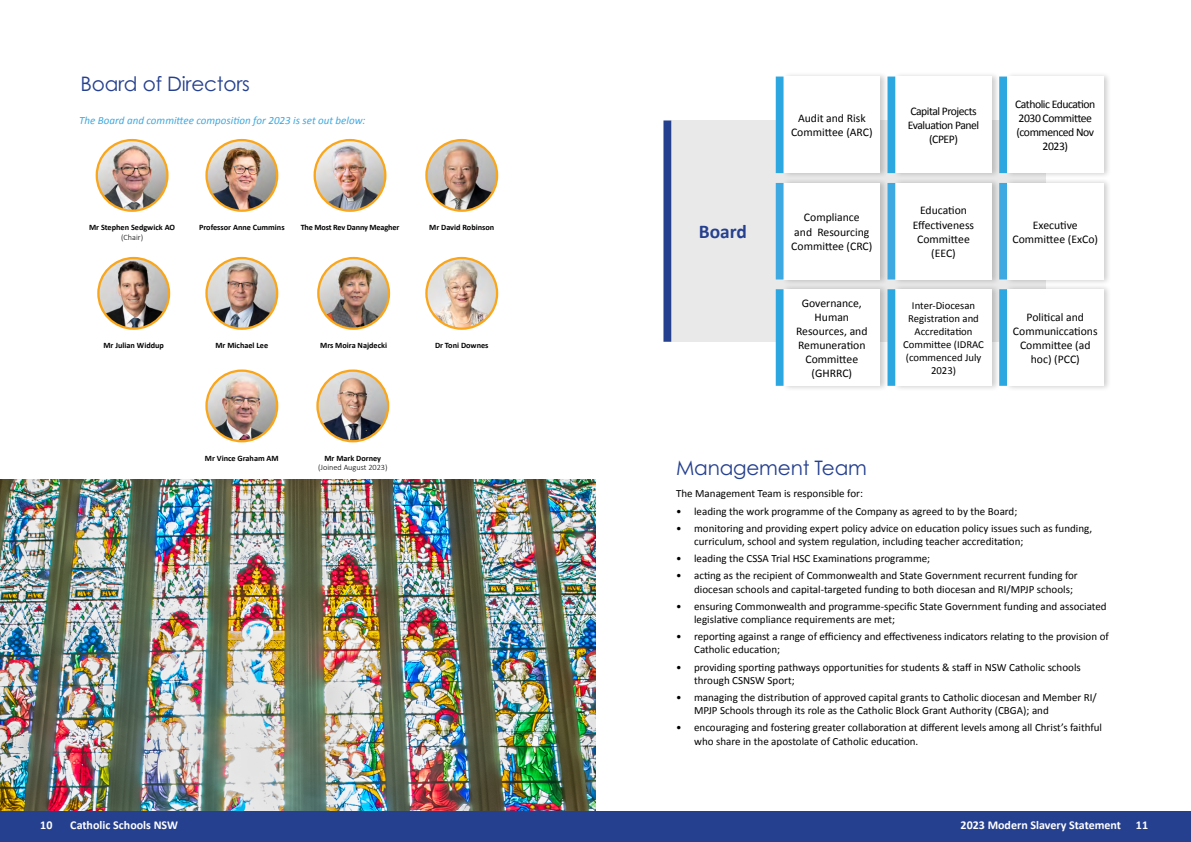
<style>
.page{position:relative;width:1191px;height:842px;background:#fff}
.page>*{position:absolute;margin:0;border:0;box-sizing:border-box;transform-origin:0 0}
.Red_heading{font:20px "Century Gothic Pro";letter-spacing:-.01em;color:#25408f}
.t1{font:700 19.5px "Calibri";color:#25408f}
.t2{font:700 12px "Calibri";color:#fff}
.heading_3{font:11.7px/14px "Calibri";color:#000;text-align:center}
.heading_3-2{font:11.7px/14px "Calibri";letter-spacing:-.04em;color:#000;text-align:center}
.CW_Normal{font:11px/13.2px "Calibri";color:#000}
.t3{font:italic 11px "Calibri";color:#3ea9e0}
.heading_3-3{font:10.7px/12.8px "Calibri";color:#000;text-align:center}
.CW_Normal-2{font:700 8.2px/9.9px "Calibri";color:#000;text-align:center}
.CW_Normal-3{font:300 8.2px/9.9px "Calibri";color:#000;text-align:center}
.CW_Normal-4{font:700 8.2px "Calibri";letter-spacing:-.02em;color:#000}
.s1{font-weight:300}
.s2{font-weight:700}
</style>
<div class="page">
<img style="left:97px;top:140px;width:70px;height:71px;border-radius:35px">
<div style="left:96px;top:139px;width:73px;height:73px;border:2px solid #faa61a;border-radius:50%"></div>
<img style="left:98px;top:258px;width:71px;height:71px;border-radius:35px">
<div style="left:97px;top:257px;width:73px;height:73px;border:2px solid #faa61a;border-radius:50%"></div>
<img style="left:206px;top:371px;width:71px;height:70px;border-radius:35px">
<div style="left:205px;top:369px;width:73px;height:73px;border:2px solid #faa61a;border-radius:50%"></div>
<img style="left:206px;top:140px;width:71px;height:71px;border-radius:35px">
<div style="left:205px;top:139px;width:73px;height:73px;border:2px solid #faa61a;border-radius:50%"></div>
<img style="left:206px;top:258px;width:71px;height:71px;border-radius:35px">
<div style="left:205px;top:257px;width:73px;height:73px;border:2px solid #faa61a;border-radius:50%"></div>
<img style="left:426px;top:259px;width:71px;height:70px">
<div style="left:425px;top:257px;width:73px;height:73px;border:2px solid #faa61a;border-radius:50%"></div>
<img style="left:426px;top:140px;width:71px;height:71px;border-radius:35px">
<div style="left:425px;top:139px;width:73px;height:73px;border:2px solid #faa61a;border-radius:50%"></div>
<img style="left:318px;top:258px;width:71px;height:71px;border-radius:35px">
<div style="left:317px;top:257px;width:73px;height:73px;border:2px solid #faa61a;border-radius:50%"></div>
<img style="left:317px;top:371px;width:71px;height:70px;border-radius:35px">
<div style="left:316px;top:369px;width:73px;height:73px;border:2px solid #faa61a;border-radius:50%"></div>
<img style="left:315px;top:140px;width:70px;height:71px;border-radius:35px">
<div style="left:313px;top:139px;width:73px;height:73px;border:2px solid #faa61a;border-radius:50%"></div>
<div style="left:671px;top:121px;width:374px;height:221px;background:#e9e9ea"></div>
<div style="left:781px;top:71px;width:107px;height:108px;background:#000;opacity:.2"></div>
<div style="left:783px;top:77px;width:97px;height:96px;background:#fff"></div>
<div style="left:781px;top:284px;width:107px;height:107px;background:#000;opacity:.2"></div>
<div style="left:783px;top:289px;width:97px;height:97px;background:#fff"></div>
<div style="left:892px;top:71px;width:108px;height:108px;background:#000;opacity:.2"></div>
<div style="left:895px;top:77px;width:97px;height:96px;background:#fff"></div>
<div style="left:892px;top:284px;width:108px;height:107px;background:#000;opacity:.2"></div>
<div style="left:895px;top:289px;width:97px;height:97px;background:#fff"></div>
<div style="left:1004px;top:71px;width:108px;height:108px;background:#000;opacity:.2"></div>
<div style="left:1007px;top:77px;width:96px;height:96px;background:#fff"></div>
<div style="left:1004px;top:284px;width:108px;height:107px;background:#000;opacity:.2"></div>
<div style="left:1007px;top:289px;width:96px;height:97px;background:#fff"></div>
<div style="left:1004px;top:177px;width:108px;height:108px;background:#000;opacity:.2"></div>
<div style="left:1007px;top:183px;width:96px;height:96px;background:#fff"></div>
<div style="left:775px;top:77px;width:8px;height:96px;background:#2da7df"></div>
<div style="left:663px;top:120px;width:8px;height:222px;background:#25408f"></div>
<div style="left:781px;top:177px;width:107px;height:108px;background:#000;opacity:.2"></div>
<div style="left:783px;top:183px;width:97px;height:96px;background:#fff"></div>
<div style="left:775px;top:183px;width:8px;height:96px;background:#3ea9e0"></div>
<div style="left:775px;top:289px;width:8px;height:97px;background:#2da7df"></div>
<div style="left:999px;top:77px;width:8px;height:96px;background:#2da7df"></div>
<div style="left:999px;top:183px;width:8px;height:96px;background:#3ea9e0"></div>
<div style="left:999px;top:289px;width:8px;height:97px;background:#2da7df"></div>
<div style="left:887px;top:77px;width:8px;height:96px;background:#2da7df"></div>
<div style="left:892px;top:177px;width:108px;height:108px;background:#000;opacity:.2"></div>
<div style="left:895px;top:183px;width:97px;height:96px;background:#fff"></div>
<div style="left:887px;top:183px;width:8px;height:96px;background:#3ea9e0"></div>
<div style="left:887px;top:289px;width:8px;height:97px;background:#2da7df"></div>
<img style="left:0;top:480px;width:595px;height:331px">
<div style="left:0;top:811px;width:1191px;height:31px;background:#25408f"></div>
<p class="Red_heading" style="left:81px;top:72px;width:171px">Board of Directors</p>
<p class="t3" style="left:79px;top:113px;width:288px">The Board and committee composition for 2023 is set out below:</p>
<p class="CW_Normal-2" style="left:89px;top:222px;width:88px">Mr Stephen Sedgwick AO <span class="s1">(Chair)</span></p>
<p class="CW_Normal-2" style="left:199px;top:222px;width:87px">Professor Anne Cummins</p>
<p class="CW_Normal-4" style="left:301px;top:221px;width:100px">The Most Rev Danny Meagher</p>
<p class="t1" style="left:699px;top:218px;width:50px">Board</p>
<p class="CW_Normal-2" style="left:429px;top:222px;width:67px">Mr David Robinson</p>
<p class="CW_Normal-2" style="left:103px;top:340px;width:62px">Mr Julian Widdup</p>
<p class="CW_Normal-2" style="left:215px;top:340px;width:54px">Mr Michael Lee</p>
<p class="CW_Normal-2" style="left:435px;top:340px;width:55px">Dr Toni Downes</p>
<p class="CW_Normal-2" style="left:320px;top:340px;width:68px">Mrs Moira Najdecki</p>
<p class="heading_3" style="left:791px;top:111px;width:83px">Audit and Risk<br>Committee (ARC)</p>
<p class="heading_3" style="left:791px;top:210px;width:83px">Compliance<br>and Resourcing<br>Committee (CRC)</p>
<p class="heading_3" style="left:796px;top:296px;width:73px">Governance,<br>Human<br>Resources, and<br>Remuneration<br>Committee (GHRRC)</p>
<p class="CW_Normal-2" style="left:205px;top:453px;width:75px">Mr Vince Graham AM</p>
<p class="CW_Normal-3" style="left:318px;top:453px;width:71px"><span class="s2">Mr Mark Dorney </span>(Joined August 2023)</p>
<p class="Red_heading" style="left:676px;top:455px;width:192px">Management Team</p>
<p class="heading_3-2" style="left:908px;top:104px;width:73px">Capital Projects<br>Evaluation Panel (CPEP)</p>
<p class="heading_3" style="left:920px;top:203px;width:48px">Education</p>
<p class="heading_3" style="left:913px;top:217px;width:63px">Effectiveness</p>
<p class="heading_3" style="left:917px;top:231px;width:54px">Committee</p>
<p class="heading_3" style="left:931px;top:245px;width:26px">(EEC)</p>
<p class="heading_3-3" style="left:903px;top:299px;width:82px">Inter-Diocesan<br>Registration and<br>Accreditation<br>Committee (IDRAC (commenced July<br>2023)</p>
<p class="heading_3-2" style="left:1015px;top:97px;width:82px">Catholic Education<br>2030 Committee (commenced Nov<br>2023)</p>
<p class="heading_3" style="left:1012px;top:217px;width:87px">Executive<br>Committee (ExCo)</p>
<p class="heading_3" style="left:1013px;top:310px;width:86px">Political and<br>Communiccations<br>Committee (ad hoc) (PCC)</p>
<p class="CW_Normal" style="left:676px;top:487px;width:188px">The Management Team is responsible for:</p>
<p class="CW_Normal" style="left:676px;top:504px;width:343px">• leading the work programme of the Company as agreed to by the Board;</p>
<p class="CW_Normal" style="left:694px;top:521px;width:400px;text-indent:-18px">• monitoring and providing expert policy advice on education policy issues such as funding, curriculum, school and system regulation, including teacher accreditation;</p>
<p class="CW_Normal" style="left:676px;top:552px;width:256px">• leading the CSSA Trial HSC Examinations programme;</p>
<p class="CW_Normal" style="left:694px;top:569px;width:385px;text-indent:-18px">• acting as the recipient of Commonwealth and State Government recurrent funding for diocesan schools and capital-targeted funding to both diocesan and RI/MPJP schools;</p>
<p class="CW_Normal" style="left:694px;top:599px;width:414px;text-indent:-18px">• ensuring Commonwealth and programme-specific State Government funding and associated legislative compliance requirements are met;</p>
<p class="CW_Normal" style="left:694px;top:630px;width:416px;text-indent:-18px">• reporting against a range of efficiency and effectiveness indicators relating to the provision of<br>Catholic education;</p>
<p class="CW_Normal" style="left:694px;top:660px;width:388px;text-indent:-18px">• providing sporting pathways opportunities for students &amp; staff in NSW Catholic schools through CSNSW Sport;</p>
<p class="CW_Normal" style="left:694px;top:690px;width:404px;text-indent:-18px">• managing the distribution of approved capital grants to Catholic diocesan and Member RI/<br>MPJP Schools through its role as the Catholic Block Grant Authority (CBGA); and</p>
<p class="CW_Normal" style="left:694px;top:721px;width:409px;text-indent:-18px">• encouraging and fostering greater collaboration at different levels among all Christ’s faithful who share in the apostolate of Catholic education.</p>
<p class="t2" style="left:40px;top:816px;width:14px">10</p>
<p class="t2" style="left:70px;top:816px;width:109px">Catholic Schools NSW</p>
<p class="t2" style="left:960px;top:816px;width:189px">2023 Modern Slavery Statement 11</p>
</div>
